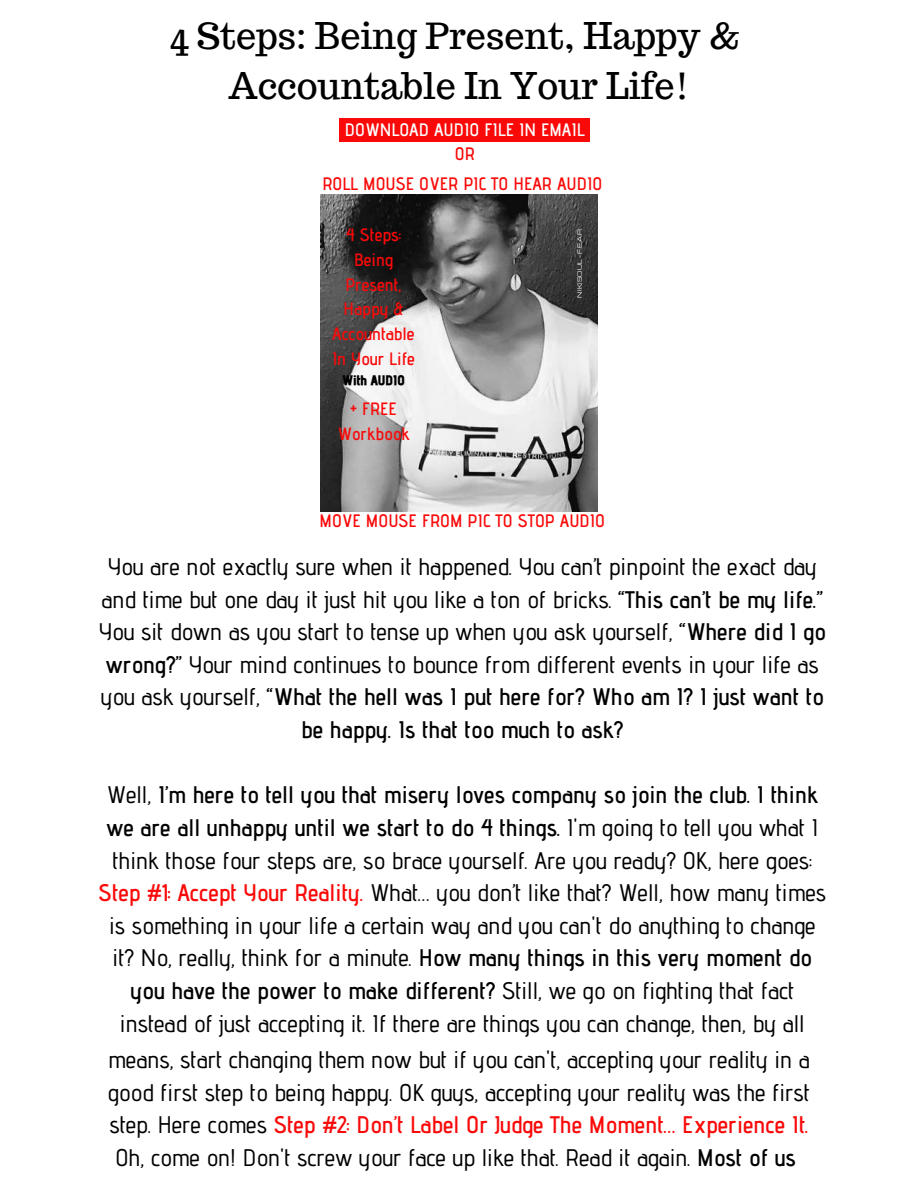
<style>
.page{position:relative;width:918px;height:1188px;background:#fff}
.page>*{position:absolute;margin:0;border:0;box-sizing:border-box;transform-origin:0 0}
.t1{font:36px/49.5px "Trocchi";color:#000;text-align:center}
.t2{font:500 24px/32.7px "Advent Pro";color:#000;text-align:center}
.t3{font:600 18px "Advent Pro";color:#fa0909}
.t4{font:600 18px "Advent Pro";color:#fff}
.t5{font:600 17.85px/24.9px "Advent Pro";color:#fa0909;text-align:center}
.t6{font:13.35px "CA Generated";color:#000}
.t7{font:5.7px "Michroma";color:#fff}
.s1{font-weight:600}
.s2{font-weight:600;color:#fa0909}
</style>
<div class="page">
<img style="left:320px;top:194px;width:278px;height:317px">
<div style="left:339px;top:119px;width:251px;height:23px;background:#fa0909"></div>
<h1 class="t1" style="left:169px;top:11px;width:573px">4 Steps: Being Present, Happy &amp;<br>Accountable In Your Life!</h1>
<p class="t4" style="left:345px;top:118px;width:241px">DOWNLOAD AUDIO FILE IN EMAIL</p>
<p class="t3" style="left:455px;top:143px;width:22px">OR</p>
<p class="t3" style="left:322px;top:172px;width:281px">ROLL MOUSE OVER PIC TO HEAR AUDIO</p>
<p class="t5" style="left:332px;top:222px;width:85px">4 Steps:<br>Being<br>Present,<br>Happy &amp;<br>Accountable<br>In Your Life</p>
<p class="t5" style="left:337px;top:396px;width:74px">+ FREE<br>Workbook</p>
<p class="t7" style="left:576px;top:298px;width:72px;rotate:-90deg">NIKiSOUL - F.E.A.R.</p>
<p class="t6" style="left:342px;top:371px;width:64px">With AUDIO</p>
<p class="t3" style="left:320px;top:510px;width:287px">MOVE MOUSE FROM PIC TO STOP AUDIO</p>
<p class="t2" style="left:99px;top:550px;width:729px">You are not exactly sure when it happened. You can’t pinpoint the exact day and time but one day it just hit you like a ton of bricks. <span class="s1">“This can’t be my life.” </span>You sit down as you start to tense up when you ask yourself, <span class="s1">“Where did I go wrong?”</span> Your mind continues to bounce from different events in your life as you ask yourself, <span class="s1">“What the hell was I put here for? Who am I? I just want to be happy. Is that too much to ask?</span></p>
<p class="t2" style="left:99px;top:778px;width:729px">Well, <span class="s1">I’m here to tell you that misery loves company so join the club. I think we are all unhappy until we start to do 4 things.</span> I'm going to tell you what I think those four steps are, so brace yourself. Are you ready? OK, here goes:<br><span class="s2">Step #1: Accept Your Reality.</span> What… you don’t like that? Well, how many times is something in your life a certain way and you can't do anything to change it? No, really, think for a minute. <span class="s1">How many things in this very moment do you have the power to make different?</span> Still, we go on fighting that fact instead of just accepting it. If there are things you can change, then, by all</p>
<p class="t2" style="left:108px;top:1043px;width:704px">means, start changing them now but if you can't, accepting your reality in a good first step to being happy. OK guys, accepting your reality was the first step. Here comes <span class="s2">Step #2: Don’t Label Or Judge The Moment… Experience It.<br></span>Oh, come on! Don't screw your face up like that. Read it again. <span class="s1">Most of us</span></p>
</div>
